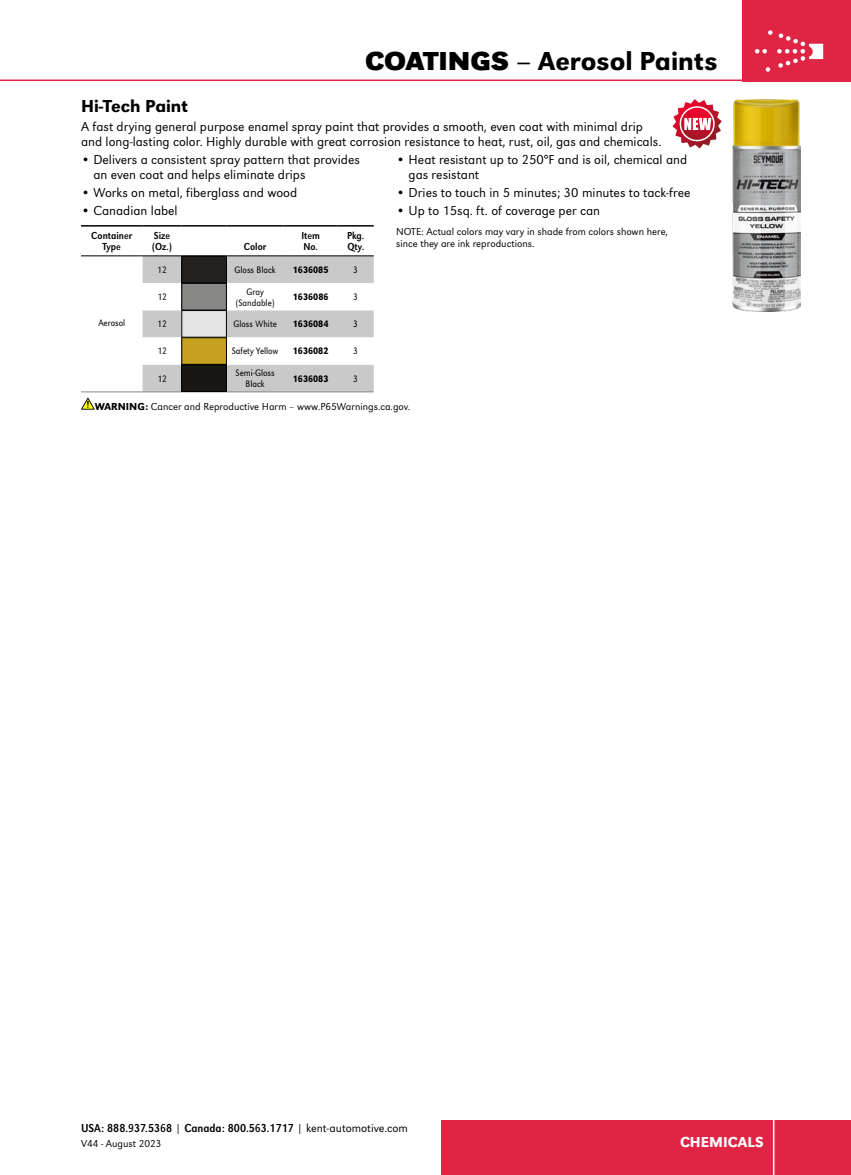
<style>
.page{position:relative;width:851px;height:1175px;background:#fff}
.page>*{position:absolute;margin:0;border:0;box-sizing:border-box;transform-origin:0 0}
.t1{font:500 27px "URW Grotesk";color:#000}
.t2{font:500 18px "URW Grotesk";color:#000}
.t3{font:500 15px "URW Grotesk";color:#fff}
.t4{font:300 13.5px/15px "URW Grotesk";color:#000}
.t5{font:12px "URW Grotesk Ext Nar";color:#000}
.t6{font:300 10.5px/12px "URW Grotesk";color:#000}
.t7{font:10.5px/11.2px "URW Grotesk Ext Nar";color:#000}
.t8{font:300 9.75px/11.2px "URW Grotesk Ext Nar";color:#000;text-align:center}
.t9{font:500 9.75px "URW Grotesk Ext Nar";color:#000}
.s1{font-family:"URW Grotesk Wid";font-weight:700}
.s2{font-weight:500}
.s3{font-family:"URW Grotesk";font-weight:300}
</style>
<div class="page">
<div style="left:742px;top:0;width:108px;height:81px;background:#e02444"></div>
<svg style="left:755px;top:30px;width:68px;height:42px"></svg>
<hr style="left:0;top:80px;width:850px;height:1px;background:#e02444">
<div style="left:441px;top:1120px;width:409px;height:54px;background:#e02444"></div>
<hr style="left:772px;top:1119px;width:2px;height:55px;background:#fff">
<svg style="left:81px;top:398px;width:14px;height:11px"></svg>
<svg style="left:142px;top:256px;width:232px;height:135px"></svg>
<hr style="left:81px;top:225px;width:61px;height:1px;background:#000">
<hr style="left:142px;top:225px;width:40px;height:1px;background:#000">
<hr style="left:182px;top:225px;width:44px;height:1px;background:#000">
<hr style="left:226px;top:225px;width:58px;height:1px;background:#000">
<hr style="left:284px;top:225px;width:54px;height:1px;background:#000">
<hr style="left:338px;top:225px;width:36px;height:1px;background:#000">
<hr style="left:81px;top:255px;width:61px;height:1px;background:#000">
<hr style="left:81px;top:391px;width:61px;height:1px;background:#868787">
<hr style="left:142px;top:255px;width:40px;height:1px;background:#000">
<hr style="left:182px;top:255px;width:44px;height:1px;background:#000">
<hr style="left:226px;top:255px;width:58px;height:1px;background:#000">
<hr style="left:284px;top:255px;width:54px;height:1px;background:#000">
<hr style="left:338px;top:255px;width:36px;height:1px;background:#000">
<hr style="left:142px;top:391px;width:40px;height:1px;background:#868787">
<hr style="left:226px;top:391px;width:58px;height:1px;background:#868787">
<hr style="left:284px;top:391px;width:54px;height:1px;background:#868787">
<hr style="left:338px;top:391px;width:36px;height:1px;background:#868787">
<img style="left:182px;top:258px;width:44px;height:132px">
<div style="left:182px;top:256px;width:44px;height:27px;border:1px solid #000"></div>
<div style="left:182px;top:283px;width:44px;height:27px;border:1px solid #000"></div>
<div style="left:182px;top:310px;width:44px;height:27px;border:1px solid #000"></div>
<div style="left:182px;top:337px;width:44px;height:27px;border:1px solid #000"></div>
<div style="left:182px;top:365px;width:44px;height:27px;border:1px solid #000"></div>
<img style="left:732px;top:100px;width:68px;height:211px">
<svg style="left:672px;top:99px;width:49px;height:49px"></svg>
<h1 class="t1" style="left:365px;top:45px;width:354px"><span class="s1">COATINGS</span> – Aerosol Paints</h1>
<h2 class="t2" style="left:81px;top:95px;width:108px">Hi-Tech Paint</h2>
<p class="t4" style="left:81px;top:119px;width:582px">A fast drying general purpose enamel spray paint that provides a smooth, even coat with minimal drip and long-lasting color. Highly durable with great corrosion resistance to heat, rust, oil, gas and chemicals.</p>
<p class="t4" style="left:408px;top:152px;width:280px;text-indent:-12px">• Heat resistant up to 250°F and is oil, chemical and gas resistant</p>
<p class="t4" style="left:396px;top:185px;width:296px">• Dries to touch in 5 minutes; 30 minutes to tack-free</p>
<p class="t4" style="left:396px;top:203px;width:205px">• Up to 15sq. ft. of coverage per can</p>
<p class="t4" style="left:93px;top:152px;width:268px;text-indent:-12px">• Delivers a consistent spray pattern that provides an even coat and helps eliminate drips</p>
<p class="t4" style="left:81px;top:185px;width:218px">• Works on metal, fiberglass and wood</p>
<p class="t4" style="left:81px;top:203px;width:98px">• Canadian label</p>
<p class="t7" style="left:91px;top:230px;width:42px;text-align:center">Container<br>Type</p>
<p class="t7" style="left:152px;top:230px;width:21px">Size (Oz.)</p>
<p class="t7" style="left:244px;top:241px;width:24px">Color</p>
<p class="t7" style="left:301px;top:230px;width:20px">Item<br>No.</p>
<p class="t7" style="left:347px;top:230px;width:19px">Pkg.<br>Qty.</p>
<p class="t8" style="left:98px;top:317px;width:28px">Aerosol</p>
<p class="t8" style="left:157px;top:264px;width:11px">12</p>
<p class="t8" style="left:234px;top:264px;width:43px">Gloss Black</p>
<p class="t9" style="left:293px;top:264px;width:37px">1636085</p>
<p class="t8" style="left:353px;top:264px;width:6px">3</p>
<p class="t8" style="left:157px;top:291px;width:11px">12</p>
<p class="t8" style="left:236px;top:285px;width:40px">Gray (Sandable)</p>
<p class="t9" style="left:293px;top:291px;width:37px">1636086</p>
<p class="t8" style="left:353px;top:291px;width:6px">3</p>
<p class="t8" style="left:157px;top:318px;width:11px">12</p>
<p class="t8" style="left:233px;top:318px;width:45px">Gloss White</p>
<p class="t9" style="left:293px;top:318px;width:37px">1636084</p>
<p class="t8" style="left:353px;top:318px;width:6px">3</p>
<p class="t8" style="left:157px;top:345px;width:11px">12</p>
<p class="t8" style="left:232px;top:345px;width:48px">Safety Yellow</p>
<p class="t9" style="left:293px;top:345px;width:37px">1636082</p>
<p class="t8" style="left:353px;top:345px;width:6px">3</p>
<p class="t8" style="left:157px;top:373px;width:11px">12</p>
<p class="t8" style="left:235px;top:367px;width:41px">Semi-Gloss<br>Black</p>
<p class="t9" style="left:293px;top:372px;width:37px">1636083</p>
<p class="t8" style="left:353px;top:373px;width:6px">3</p>
<p class="t6" style="left:396px;top:226px;width:273px">NOTE: Actual colors may vary in shade from colors shown here, since they are ink reproductions.</p>
<p class="t6" style="left:95px;top:400px;width:317px"><span class="s2">WARNING:</span> Cancer and Reproductive Harm – www.P65Warnings.ca.gov.</p>
<p class="t5" style="left:81px;top:1121px;width:328px">USA: 888.937.5368 | Canada: 800.563.1717 | <span class="s3">kent-automotive.com</span></p>
<p class="t6" style="left:81px;top:1137px;width:82px">V44 - August 2023</p>
<p class="t3" style="left:680px;top:1133px;width:85px">CHEMICALS</p>
</div>
